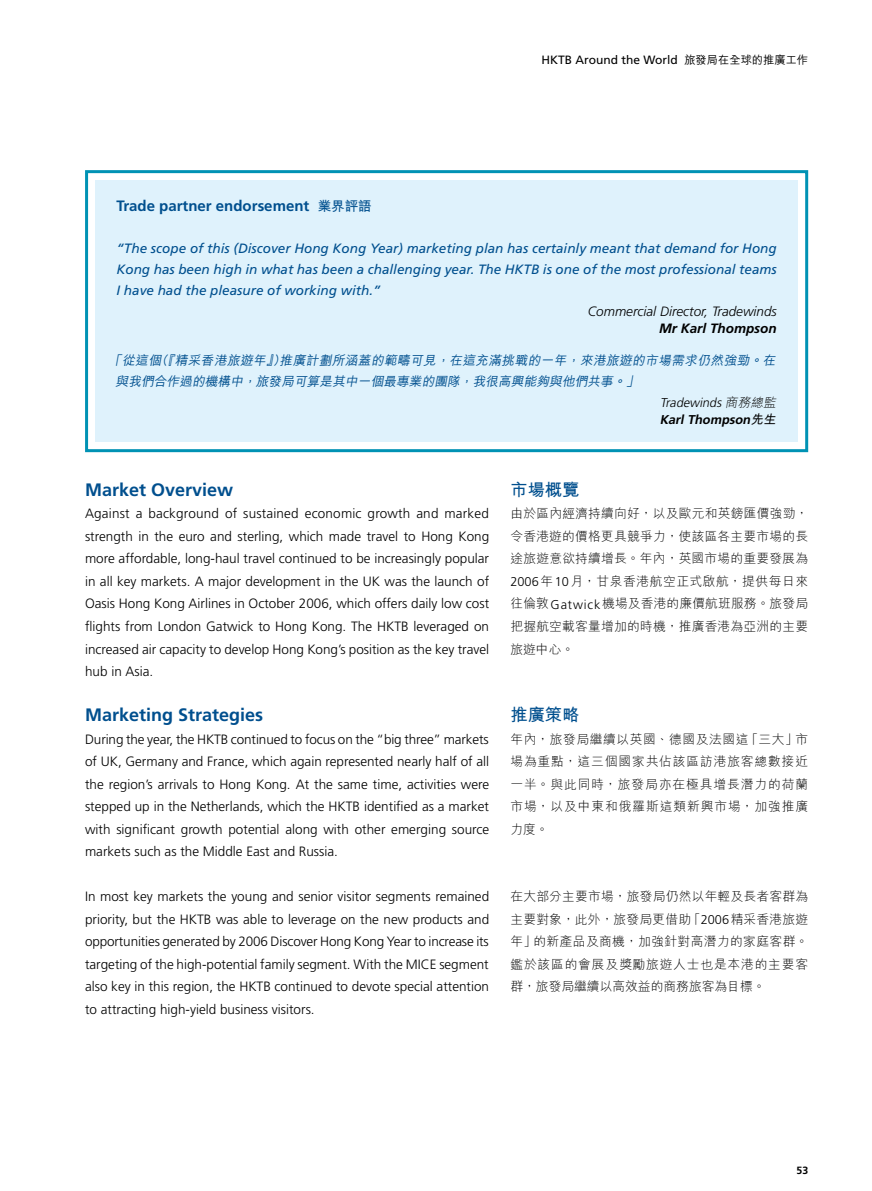
<style>
.page{position:relative;width:872px;height:1191px;background:#fff}
.page>*{position:absolute;margin:0;border:0;box-sizing:border-box;transform-origin:0 0}
.t1{font:700 18px "Frutiger";color:#004f8e}
.t2{font:700 17.25px "M Hei HK";color:#004f8e}
.t3{font:700 15px "Frutiger";color:#004f8e}
.t4{font:300 13.5px/22.5px "Frutiger";color:#000;text-align:justify}
.t5{font:italic 13.5px/21px "Frutiger";color:#004f8e;text-align:justify}
.t6{font:italic 300 13.5px "Frutiger";color:#000}
.t7{font:italic 700 13.5px "Frutiger";color:#000}
.t8{font:300 12.75px/22.5px "M Hei HK";letter-spacing:.055em;color:#000;text-align:justify}
.t9{font:italic 500 12.75px/21px "M Hei HK";color:#004f8e}
.t10{font:italic 700 12.75px/16.4px "Frutiger";color:#000}
.t11{font:12px "Frutiger";color:#000}
.t12{font:700 10.5px "Frutiger";color:#000}
.s1{font-family:"M Hei HK";font-weight:500;font-size:11.25px}
.s2{font-family:"M Hei HK";font-size:13.5px}
.s3{font-weight:300}
.s4{font-family:"M Hei HK";font-weight:300}
.s5{font-family:"M Hei HK"}
.s6{font-family:"Frutiger"}
</style>
<div class="page">
<div style="left:85px;top:170px;width:723px;height:282px;border:3px solid #0092b4"></div>
<div style="left:95px;top:180px;width:703px;height:262px;background:#dff2fc"></div>
<p class="t11" style="left:541px;top:53px;width:268px">HKTB Around the World <span class="s1">旅發局在全球的推廣工作</span></p>
<p class="t3" style="left:116px;top:196px;width:257px">Trade partner endorsement <span class="s2">業界評語</span></p>
<p class="t5" style="left:116px;top:238px;width:662px">“The scope of this (Discover Hong Kong Year) marketing plan has certainly meant that demand for Hong Kong has been high in what has been a challenging year. The HKTB is one of the most professional teams I have had the pleasure of working with.”</p>
<p class="t6" style="left:588px;top:304px;width:190px">Commercial Director, Tradewinds</p>
<p class="t7" style="left:659px;top:320px;width:119px">Mr Karl Thompson</p>
<p class="t9" style="left:116px;top:349px;width:664px;text-indent:-6px">「從這個（『精采香港旅遊年』）推廣計劃所涵蓋的範疇可見，在這充滿挑戰的一年，來港旅遊的市場需求仍然強勁。在與我們合作過的機構中，旅發局可算是其中一個最專業的團隊，我很高興能夠與他們共事。」</p>
<p class="t10" style="left:659px;top:394px;width:121px"><span class="s3">Tradewinds</span> <span class="s4">商務總監<br></span>Karl Thompson<span class="s5">先生</span></p>
<h1 class="t1" style="left:85px;top:479px;width:150px">Market Overview</h1>
<p class="t4" style="left:85px;top:502px;width:405px">Against a background of sustained economic growth and marked strength in the euro and sterling, which made travel to Hong Kong more affordable, long-haul travel continued to be increasingly popular in all key markets. A major development in the UK was the launch of Oasis Hong Kong Airlines in October 2006, which offers daily low cost flights from London Gatwick to Hong Kong. The HKTB leveraged on increased air capacity to develop Hong Kong’s position as the key travel hub in Asia.</p>
<h1 class="t1" style="left:85px;top:704px;width:180px">Marketing Strategies</h1>
<p class="t4" style="left:85px;top:727px;width:406px">During the year, the HKTB continued to focus on the “big three” markets of UK, Germany and France, which again represented nearly half of all the region’s arrivals to Hong Kong. At the same time, activities were stepped up in the Netherlands, which the HKTB identified as a market with significant growth potential along with other emerging source markets such as the Middle East and Russia.</p>
<p class="t4" style="left:85px;top:885px;width:405px">In most key markets the young and senior visitor segments remained priority, but the HKTB was able to leverage on the new products and opportunities generated by 2006 Discover Hong Kong Year to increase its targeting of the high-potential family segment. With the MICE segment also key in this region, the HKTB continued to devote special attention to attracting high-yield business visitors.</p>
<p class="t2" style="left:510px;top:477px;width:70px">市場概覽</p>
<p class="t8" style="left:510px;top:502px;width:299px">由於區內經濟持續向好，以及歐元和英鎊匯價強勁，令香港遊的價格更具競爭力，使該區各主要市場的長途旅遊意欲持續增長。年內，英國市場的重要發展為<span class="s6">2006</span>年<span class="s6">10</span>月，甘泉香港航空正式啟航，提供每日來往倫敦<span class="s6">Gatwick</span>機場及香港的廉價航班服務。旅發局把握航空載客量增加的時機，推廣香港為亞洲的主要旅遊中心。</p>
<p class="t2" style="left:510px;top:702px;width:70px">推廣策略</p>
<p class="t8" style="left:510px;top:727px;width:299px">年內，旅發局繼續以英國、德國及法國這「三大」市場為重點，這三個國家共佔該區訪港旅客總數接近一半。與此同時，旅發局亦在極具增長潛力的荷蘭市場，以及中東和俄羅斯這類新興市場，加強推廣力度。</p>
<p class="t8" style="left:510px;top:884px;width:299px">在大部分主要市場，旅發局仍然以年輕及長者客群為主要對象，此外，旅發局更借助「<span class="s6">2006</span>精采香港旅遊年」的新產品及商機，加強針對高潛力的家庭客群。鑑於該區的會展及獎勵旅遊人士也是本港的主要客群，旅發局繼續以高效益的商務旅客為目標。</p>
<p class="t12" style="left:796px;top:1164px;width:13px">53</p>
</div>
